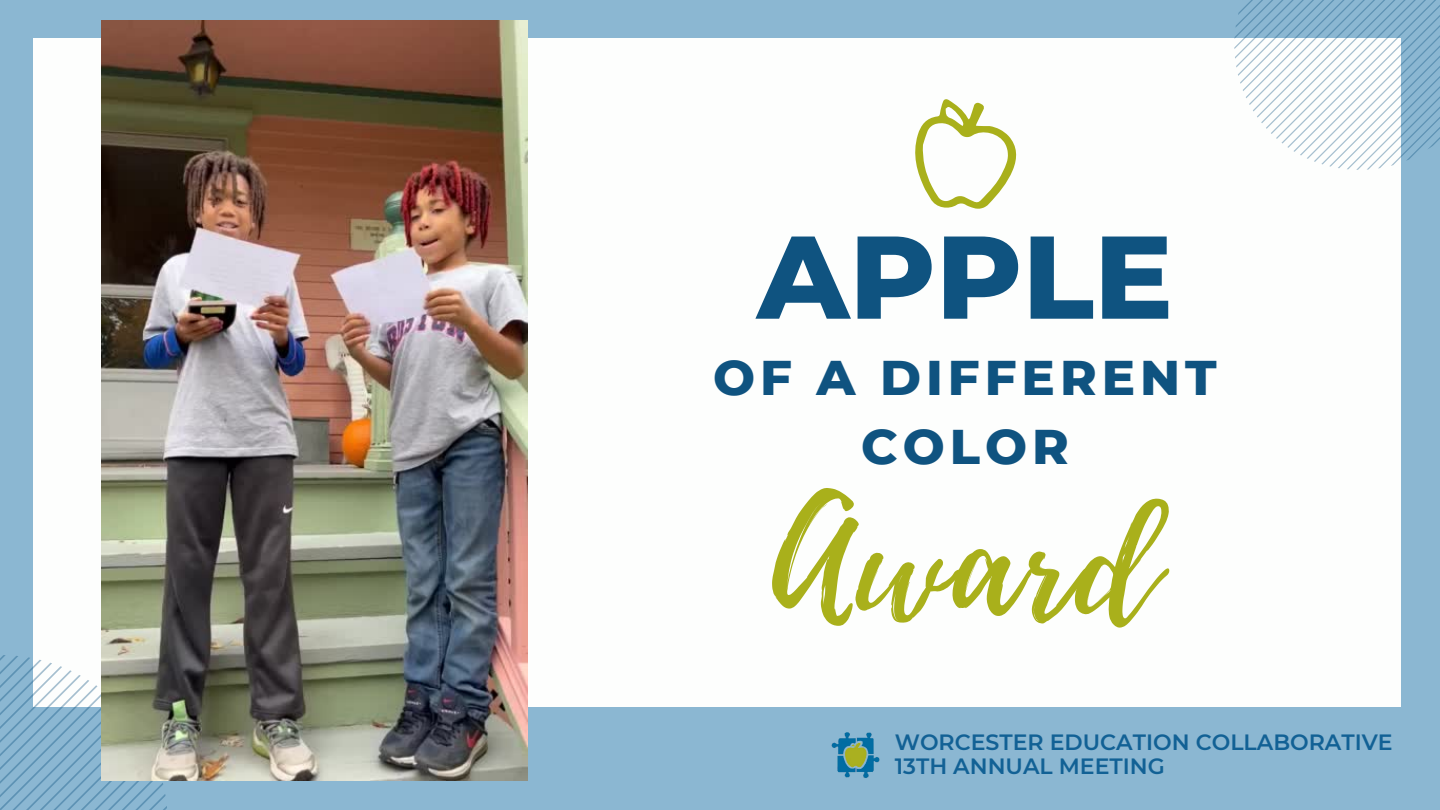
<style>
.page{position:relative;width:1440px;height:810px;background:#8bb7d2}
.page>*{position:absolute;margin:0;border:0;box-sizing:border-box;transform-origin:0 0}
.t1{font:155.4px "Playlist Script";letter-spacing:.015em;color:#a9b01b}
.t2{font:800 117.45px "Montserrat";color:#0f5380}
.t3{font:800 49.65px/68.8px "Montserrat";letter-spacing:.1em;color:#0f5380;text-align:center}
.t4{font:600 22.05px/23.7px "Montserrat";color:#126195}
</style>
<div class="page">
<div style="left:33px;top:39px;width:1368px;height:668px;background:#fdfefd"></div>
<img style="left:831px;top:732px;width:49px;height:46px">
<svg style="left:0;top:655px;width:167px;height:155px"></svg>
<img style="left:101px;top:21px;width:427px;height:759px">
<svg style="left:915px;top:99px;width:102px;height:110px"></svg>
<svg style="left:1234px;top:0;width:206px;height:170px"></svg>
<h2 class="t2" style="left:757px;top:205px;width:417px">APPLE</h2>
<h3 class="t3" style="left:713px;top:343px;width:505px">OF A DIFFERENT<br>COLOR</h3>
<h1 class="t1" style="left:772px;top:449px;width:387px">Award</h1>
<p class="t4" style="left:895px;top:731px;width:499px">WORCESTER EDUCATION COLLABORATIVE<br>13TH ANNUAL MEETING</p>
</div>
